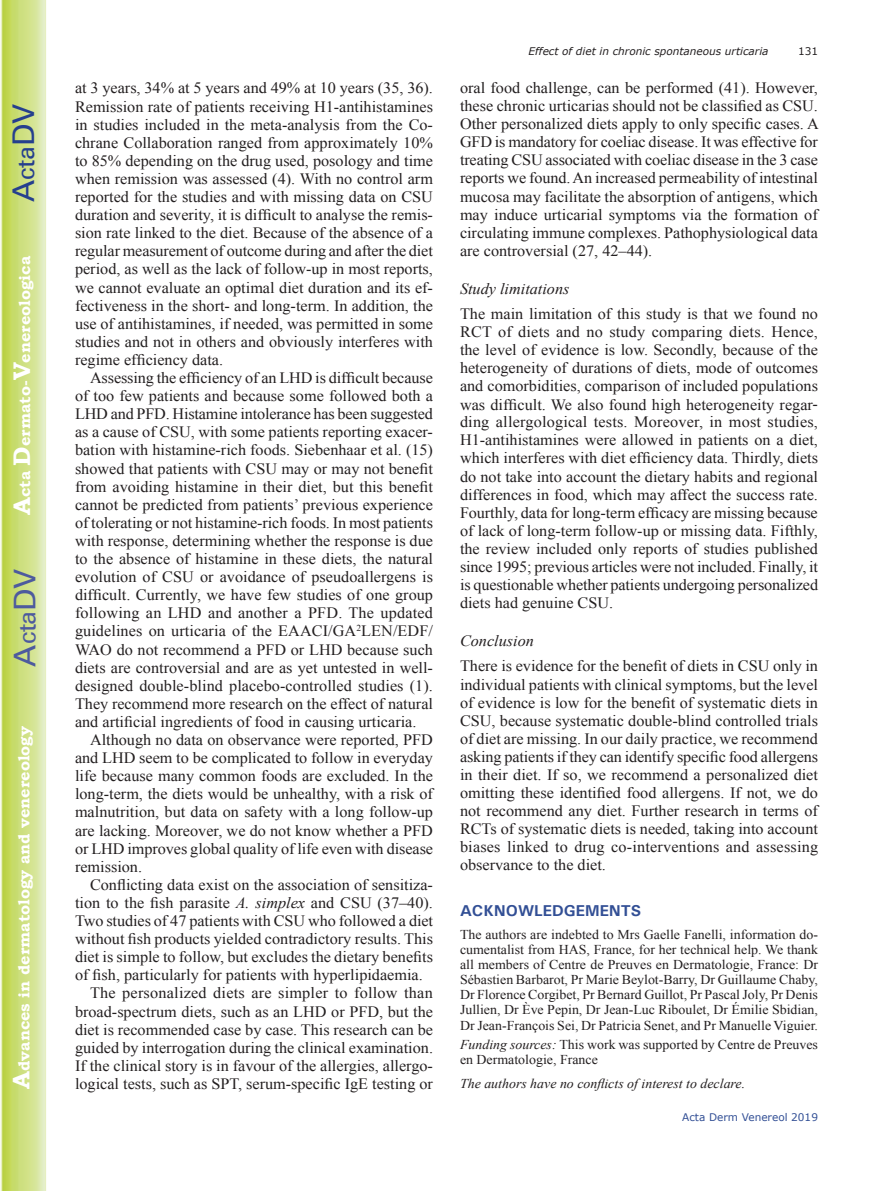
<style>
.page{position:relative;width:893px;height:1191px;background:#fff}
.page>*{position:absolute;margin:0;border:0;box-sizing:border-box;transform-origin:0 0}
.t1{font:30px "Univers";color:#4d5a9e}
.t2{font:30px "Univers";color:#253f8e}
.t3{font:15.75px/18.1px "Times New Roman";color:#231f20;text-align:justify}
.t4{font:700 15.75px "Bookman Old Style";color:#fff}
.t5{font:italic 15.75px "Times New Roman";color:#231f20}
.t6{font:700 15.75px "Univers";color:#324f95}
.t7{font:13.5px/15px "Times New Roman";color:#231f20;text-align:justify}
.t8{font:italic 13.5px "Times New Roman";color:#231f20}
.t9{font:italic 10.5px "Verdana";color:#231f20}
.t10{font:10.5px "Verdana";color:#324f95}
.t11{font:10.5px "Verdana";color:#231f20}
.s1{font-size:24px}
.s2{font-style:italic}
</style>
<div class="page">
<svg style="left:1px;top:0;width:45px;height:1191px;background:#cfe084"></svg>
<h1 class="t2" style="left:6px;top:202px;width:100px;rotate:-90deg">A<span class="s1">cta</span>DV</h1>
<p class="t4" style="left:15px;top:515px;width:260px;rotate:-90deg"><span class="s1">A</span>cta <span class="s1">D</span>ermato-<span class="s1">V</span>enereologica</p>
<h1 class="t1" style="left:7px;top:666px;width:100px;rotate:-90deg">A<span class="s1">cta</span>DV</h1>
<p class="t4" style="left:15px;top:1088px;width:364px;rotate:-90deg"><span class="s1">A</span>dvances in dermatology and venereology</p>
<p class="t3" style="left:75px;top:79px;width:360px">at 3 years, 34% at 5 years and 49% at 10 years (35, 36).<br>Remission rate of patients receiving H1-antihistamines in studies included in the meta-analysis from the Co&shy;chrane Collaboration ranged from approximately 10% to 85% depending on the drug used, posology and time when remission was assessed (4). With no control arm reported for the studies and with missing data on CSU duration and severity, it is difficult to analyse the remis&shy;sion rate linked to the diet. Because of the absence of a regular measurement of outcome during and after the diet period, as well as the lack of follow-up in most reports, we cannot evaluate an optimal diet duration and its ef&shy;fectiveness in the short- and long-term. In addition, the use of antihistamines, if needed, was permitted in some studies and not in others and obviously interferes with regime efficiency data.</p>
<p class="t3" style="left:75px;top:368px;width:360px;text-indent:15px">Assessing the efficiency of an LHD is difficult because of too few patients and because some followed both a LHD and PFD. Histamine intolerance has been suggested as a cause of CSU, with some patients reporting exacer&shy;bation with histamine-rich foods. Siebenhaar et al. (15) showed that patients with CSU may or may not benefit from avoiding histamine in their diet, but this benefit cannot be predicted from patients’ previous experience of tolerating or not histamine-rich foods. In most patients with response, determining whether the response is due to the absence of histamine in these diets, the natural evolution of CSU or avoidance of pseudoallergens is difficult. Currently, we have few studies of one group following an LHD and another a PFD. The updated guidelines on urticaria of the EAACI/GA<sup>2</sup>LEN/EDF/ WAO do not recommend a PFD or LHD because such diets are controversial and are as yet untested in well&shy;designed double-blind placebo-controlled studies (1).<br>They recommend more research on the effect of natural and artificial ingredients of food in causing urticaria.</p>
<p class="t3" style="left:75px;top:730px;width:360px;text-indent:15px">Although no data on observance were reported, PFD and LHD seem to be complicated to follow in everyday life because many common foods are excluded. In the long-term, the diets would be unhealthy, with a risk of malnutrition, but data on safety with a long follow-up are lacking. Moreover, we do not know whether a PFD or LHD improves global quality of life even with disease remission.</p>
<p class="t3" style="left:90px;top:875px;width:344px">Conflicting data exist on the association of sensitiza-</p>
<p class="t3" style="left:75px;top:893px;width:359px">tion to the fish parasite <span class="s2">A. simplex</span> and CSU (37–40).</p>
<p class="t3" style="left:75px;top:911px;width:360px">Two studies of 47 patients with CSU who followed a diet</p>
<p class="t3" style="left:75px;top:929px;width:359px">without fish products yielded contradictory results. This</p>
<p class="t3" style="left:75px;top:947px;width:360px">diet is simple to follow, but excludes the dietary benefits</p>
<p class="t3" style="left:75px;top:965px;width:349px">of fish, particularly for patients with hyperlipidaemia.</p>
<p class="t3" style="left:90px;top:984px;width:344px">The personalized diets are simpler to follow than</p>
<p class="t3" style="left:75px;top:1002px;width:359px">broad-spectrum diets, such as an LHD or PFD, but the</p>
<p class="t3" style="left:75px;top:1020px;width:360px">diet is recommended case by case. This research can be</p>
<p class="t3" style="left:75px;top:1038px;width:360px">guided by interrogation during the clinical examination.</p>
<p class="t3" style="left:75px;top:1056px;width:359px">If the clinical story is in favour of the allergies, allergo-</p>
<p class="t3" style="left:75px;top:1074px;width:359px">logical tests, such as SPT, serum-specific IgE testing or</p>
<p class="t9" style="left:529px;top:44px;width:241px">Effect of diet in chronic spontaneous urticaria</p>
<p class="t11" style="left:798px;top:44px;width:22px">131</p>
<p class="t3" style="left:460px;top:79px;width:360px">oral food challenge, can be performed (41). However, these chronic urticarias should not be classified as CSU.<br>Other personalized diets apply to only specific cases. A GFD is mandatory for coeliac disease. It was effective for treating CSU associated with coeliac disease in the 3 case reports we found. An increased permeability of intestinal mucosa may facilitate the absorption of antigens, which may induce urticarial symptoms via the formation of circulating immune complexes. Pathophysiological data are controversial (27, 42–44).</p>
<p class="t5" style="left:460px;top:278px;width:111px">Study limitations</p>
<p class="t3" style="left:460px;top:305px;width:360px">The main limitation of this study is that we found no RCT of diets and no study comparing diets. Hence, the level of evidence is low. Secondly, because of the heterogeneity of durations of diets, mode of outcomes and comorbidities, comparison of included populations was difficult. We also found high heterogeneity regar&shy;ding allergological tests. Moreover, in most studies, H1-antihistamines were allowed in patients on a diet, which interferes with diet efficiency data. Thirdly, diets do not take into account the dietary habits and regional differences in food, which may affect the success rate.<br>Fourthly, data for long-term efficacy are missing because of lack of long-term follow-up or missing data. Fifthly, the review included only reports of studies published since 1995; previous articles were not included. Finally, it is questionable whether patients undergoing personalized diets had genuine CSU.</p>
<p class="t5" style="left:460px;top:630px;width:75px">Conclusion</p>
<p class="t3" style="left:460px;top:657px;width:360px">There is evidence for the benefit of diets in CSU only in individual patients with clinical symptoms, but the level of evidence is low for the benefit of systematic diets in CSU, because systematic double-blind controlled trials of diet are missing. In our daily practice, we recommend asking patients if they can identify specific food allergens in their diet. If so, we recommend a personalized diet omitting these identified food allergens. If not, we do not recommend any diet. Further research in terms of RCTs of systematic diets is needed, taking into account biases linked to drug co-interventions and assessing observance to the diet.</p>
<p class="t6" style="left:460px;top:900px;width:183px">ACKNOWLEDGEMENTS</p>
<p class="t7" style="left:460px;top:927px;width:360px">The authors are indebted to Mrs Gaelle Fanelli, information do&shy;cumentalist from HAS, France, for her technical help. We thank all members of Centre de Preuves en Dermatologie, France: Dr Sébastien Barbarot, Pr Marie Beylot-Barry, Dr Guillaume Chaby, Dr Florence Corgibet, Pr Bernard Guillot, Pr Pascal Joly, Pr Denis Jullien, Dr Ève Pepin, Dr Jean-Luc Riboulet, Dr Émilie Sbidian, Dr Jean-François Sei, Dr Patricia Senet, and Pr Manuelle Viguier.</p>
<p class="t7" style="left:460px;top:1036px;width:359px"><span class="s2">Funding sources:</span> This work was supported by Centre de Preuves en Dermatologie, France</p>
<p class="t8" style="left:460px;top:1074px;width:287px">The authors have no conflicts of interest to declare.</p>
<p class="t10" style="left:682px;top:1109px;width:137px">Acta Derm Venereol 2019</p>
</div>
